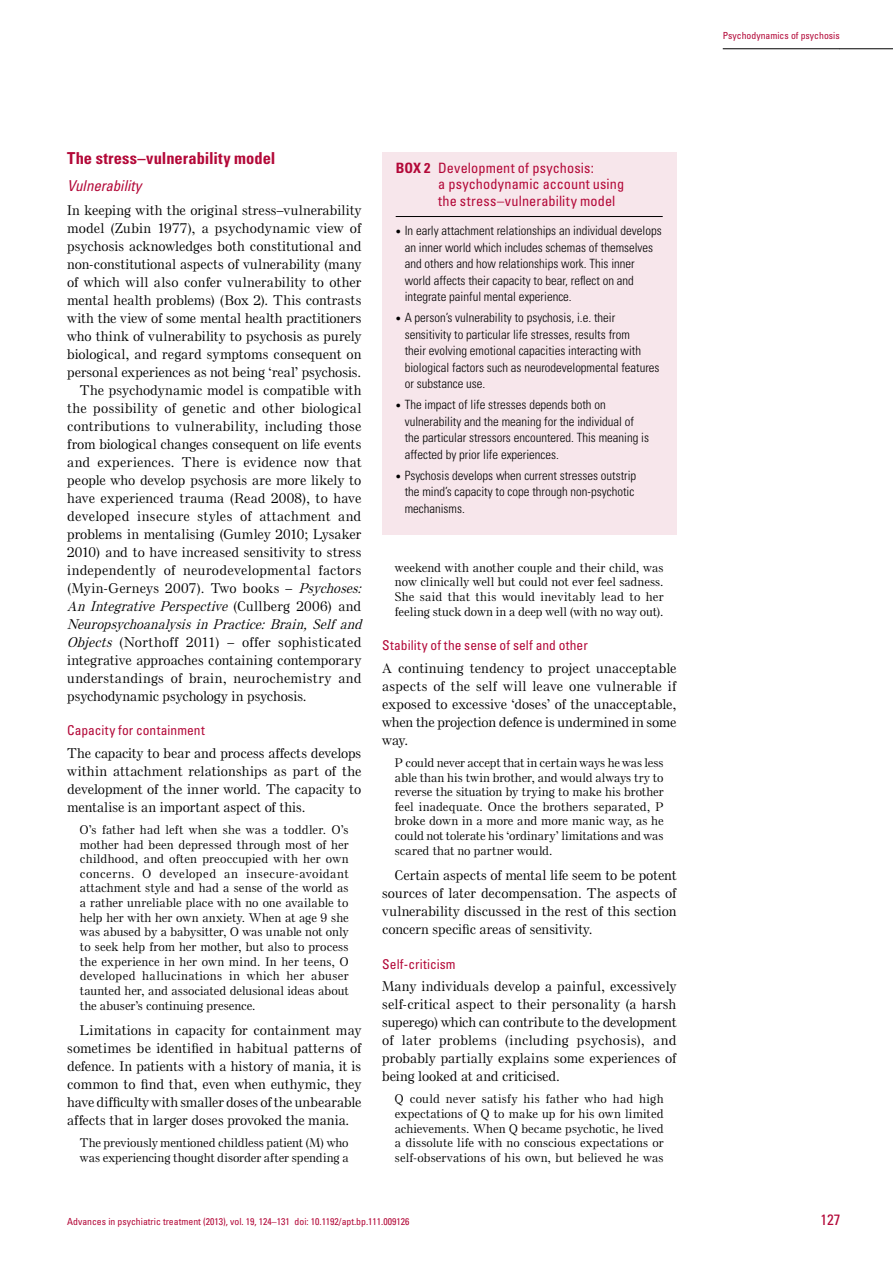
<style>
.page{position:relative;width:893px;height:1263px;background:#fff}
.page>*{position:absolute;margin:0;border:0;box-sizing:border-box;transform-origin:0 0}
.t1{font:700 condensed 16.5px "Univers LT Std";color:#b30838}
.t2{font:italic condensed 15px "Univers LT Std";letter-spacing:.005em;color:#b30838}
.t3{font:condensed 15px "Univers LT Std";color:#b30838}
.t4{font:condensed 14.25px/16.5px "Univers LT Std";letter-spacing:.01em;color:#b30838}
.t5{font:500 13.5px/18px "Else NPL Std";letter-spacing:.025em;color:#000;text-align:justify}
.t6{font:500 13.5px "Else NPL Std";letter-spacing:.045em;color:#000}
.t7{font:italic 500 13.5px "Else NPL Std";color:#000;scale:.95 1}
.t8{font:condensed 13.5px "Univers LT Std";letter-spacing:.005em;color:#b30838}
.t9{font:500 13.5px "Else NPL Std";letter-spacing:.005em;color:#000}
.t10{font:300 condensed 12.75px/16.5px "Univers LT Std";color:#000}
.t11{font:500 12px/14.7px "Else NPL Std";letter-spacing:.02em;color:#000;text-align:justify}
.t12{font:condensed 9.75px "Univers LT Std";color:#b30838}
.s1{font-style:italic}
.s2{font-style:normal}
.s3{font-weight:700}
.s4{font-family:"Newspaper Pi BT";font-weight:400;font-stretch:normal;font-size:7.5px}
</style>
<div class="page">
<hr style="left:723px;top:49px;width:117px;height:1px;background:#000">
<hr style="left:839px;top:49px;width:54px;height:1px;background:#000">
<div style="left:382px;top:152px;width:294px;height:382px;background:#f7e6eb"></div>
<hr style="left:396px;top:216px;width:267px;height:1px;background:#000">
<p class="t1" style="left:67px;top:148px;width:210px">The stress–vulnerability model</p>
<p class="t2" style="left:67px;top:176px;width:76px">Vulnerability</p>
<p class="t5" style="left:67px;top:201px;width:295px">In keeping with the original stress–vulnerability</p>
<p class="t5" style="left:67px;top:219px;width:295px">model (Zubin 1977), a psychodynamic view of</p>
<p class="t5" style="left:67px;top:237px;width:295px">psychosis acknowledges both constitutional and</p>
<p class="t5" style="left:67px;top:255px;width:295px">non-constitutional aspects of vulnerability (many</p>
<p class="t5" style="left:67px;top:273px;width:295px">of which will also confer vulnerability to other</p>
<p class="t5" style="left:67px;top:291px;width:295px">mental health problems) (Box 2). This contrasts</p>
<p class="t5" style="left:67px;top:309px;width:295px">with the view of some mental health practitioners</p>
<p class="t5" style="left:67px;top:327px;width:296px">who think of vulnerability to psychosis as purely</p>
<p class="t5" style="left:67px;top:345px;width:295px">biological, and regard symptoms consequent on</p>
<p class="t5" style="left:67px;top:363px;width:295px">personal experiences as not being ‘real’ psychosis.</p>
<p class="t5" style="left:80px;top:381px;width:283px">The psychodynamic model is compatible with</p>
<p class="t5" style="left:67px;top:399px;width:295px">the possibility of genetic and other biological</p>
<p class="t5" style="left:67px;top:417px;width:295px">contributions to vulnerability, including those</p>
<p class="t5" style="left:67px;top:435px;width:295px">from biological changes consequent on life events</p>
<p class="t6" style="left:67px;top:454px;width:296px">and experiences. There is evidence now that</p>
<p class="t5" style="left:67px;top:471px;width:295px">people who develop psychosis are more likely to</p>
<p class="t5" style="left:67px;top:489px;width:295px">have experienced trauma (Read 2008), to have</p>
<p class="t6" style="left:67px;top:508px;width:295px">developed insecure styles of attachment and</p>
<p class="t5" style="left:67px;top:525px;width:296px">problems in mentalising (Gumley 2010; Lysaker</p>
<p class="t5" style="left:67px;top:543px;width:295px">2010) and to have increased sensitivity to stress</p>
<p class="t5" style="left:67px;top:561px;width:295px">independently of neurodevelopmental factors</p>
<p class="t5" style="left:67px;top:579px;width:300px">(Myin-Gerneys 2007). Two books – <span class="s1">Psychoses:</span></p>
<p class="t7" style="left:67px;top:598px;width:311px">An Integrative Perspective <span class="s2">( C u l l b e r g 2 0 0 6 ) a n d</span></p>
<p class="t7" style="left:67px;top:616px;width:316px">Neuropsychoanalysis in Practice: Brain, Self and</p>
<p class="t5" style="left:67px;top:633px;width:296px"><span class="s1">Objects</span> (Northoff 2011) – offer sophisticated</p>
<p class="t5" style="left:67px;top:651px;width:295px">integrative approaches containing contemporary</p>
<p class="t6" style="left:67px;top:670px;width:296px">understandings of brain, neurochemistry and</p>
<p class="t9" style="left:67px;top:688px;width:241px">psychodynamic psychology in psychosis.</p>
<p class="t8" style="left:67px;top:722px;width:139px">Capacity for containment</p>
<p class="t5" style="left:67px;top:744px;width:295px">The capacity to bear and process affects develops within attachment relationships as part of the development of the inner world. The capacity to mentalise is an important aspect of this.</p>
<p class="t11" style="left:80px;top:822px;width:270px">O’s father had left when she was a toddler. O’s mother had been depressed through most of her childhood, and often preoccupied with her own concerns. O developed an insecure-avoidant attachment style and had a sense of the world as a rather unreliable place with no one available to help her with her own anxiety. When at age 9 she was abused by a babysitter, O was unable not only to seek help from her mother, but also to process the experience in her own mind. In her teens, O developed hallucinations in which her abuser taunted her, and associated delusional ideas about the abuser’s continuing presence.</p>
<p class="t5" style="left:67px;top:1021px;width:295px;text-indent:13px">Limitations in capacity for containment may sometimes be identified in habitual patterns of defence. In patients with a history of mania, it is common to find that, even when euthymic, they have difficulty with smaller doses of the unbearable affects that in larger doses provoked the mania.</p>
<p class="t11" style="left:80px;top:1135px;width:270px">The previously mentioned childless patient (M) who was experiencing thought disorder after spending a</p>
<p class="t4" style="left:438px;top:159px;width:188px;text-indent:-42px"><span class="s3">Box 2</span> Development of psychosis:<br>a psychodynamic account using the stress–vulnerability model</p>
<p class="t10" style="left:405px;top:223px;width:258px;text-indent:-9px"><span class="s4">•</span> In early attachment relationships an individual develops an inner world which includes schemas of themselves and others and how relationships work. This inner world affects their capacity to bear, reflect on and integrate painful mental experience.</p>
<p class="t10" style="left:405px;top:310px;width:256px;text-indent:-9px"><span class="s4">•</span> A person’s vulnerability to psychosis, i.e. their sensitivity to particular life stresses, results from<br>their evolving emotional capacities interacting with biological factors such as neurodevelopmental features or substance use.</p>
<p class="t10" style="left:405px;top:397px;width:246px;text-indent:-9px"><span class="s4">•</span> The impact of life stresses depends both on vulnerability and the meaning for the individual of the particular stressors encountered. This meaning is affected by prior life experiences.</p>
<p class="t10" style="left:405px;top:467px;width:233px;text-indent:-9px"><span class="s4">•</span> Psychosis develops when current stresses outstrip the mind’s capacity to cope through non-psychotic mechanisms.</p>
<p class="t11" style="left:395px;top:560px;width:270px">weekend with another couple and their child, was now clinically well but could not ever feel sadness.<br>She said that this would inevitably lead to her feeling stuck down in a deep well (with no way out).</p>
<p class="t8" style="left:382px;top:637px;width:207px">Stability of the sense of self and other</p>
<p class="t5" style="left:382px;top:659px;width:296px">A continuing tendency to project unacceptable aspects of the self will leave one vulnerable if exposed to excessive ‘doses’ of the unacceptable, when the projection defence is undermined in some way.</p>
<p class="t11" style="left:395px;top:755px;width:270px">P could never accept that in certain ways he was less able than his twin brother, and would always try to reverse the situation by trying to make his brother feel inadequate. Once the brothers separated, P broke down in a more and more manic way, as he could not tolerate his ‘ordinary’ limitations and was scared that no partner would.</p>
<p class="t5" style="left:382px;top:866px;width:295px;text-indent:13px">Certain aspects of mental life seem to be potent sources of later decompensation. The aspects of vulnerability discussed in the rest of this section concern specific areas of sensitivity.</p>
<p class="t8" style="left:382px;top:955px;width:75px">Self-criticism</p>
<p class="t5" style="left:382px;top:977px;width:296px">Many individuals develop a painful, excessively self-critical aspect to their personality (a harsh superego) which can contribute to the development of later problems (including psychosis), and probably partially explains some experiences of being looked at and criticised.</p>
<p class="t11" style="left:395px;top:1092px;width:270px">Q could never satisfy his father who had high expectations of Q to make up for his own limited achievements. When Q became psychotic, he lived a dissolute life with no conscious expectations or self-observations of his own, but believed he was</p>
<p class="t12" style="left:723px;top:30px;width:118px">Psychodynamics of psychosis</p>
<p class="t12" style="left:67px;top:1216px;width:344px">Advances in psychiatric treatment (2013), vol. 19, 124–131 doi: 10.1192/apt.bp.111.009126</p>
<p class="t3" style="left:820px;top:1210px;width:21px">127</p>
</div>
